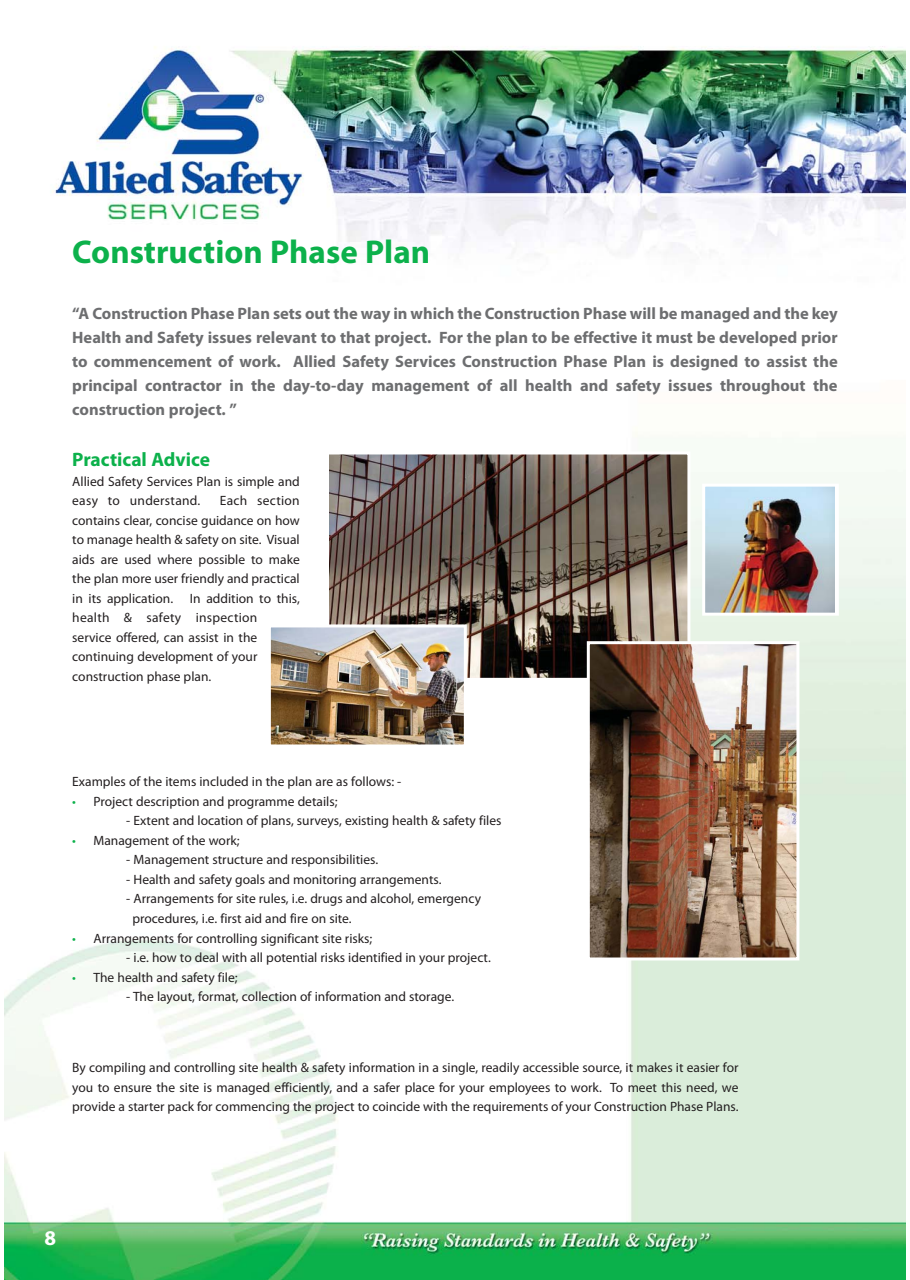
<style>
.page{position:relative;width:910px;height:1280px;background:#fff}
.page>*{position:absolute;margin:0;border:0;box-sizing:border-box;transform-origin:0 0}
.t1{font:700 33px "Myriad Pro";color:#0cb14b}
.t2{font:700 21px "Myriad Pro";color:#fff}
.t3{font:700 19.5px "Myriad Pro";color:#0cb14b}
.t4{font:700 16.5px/24px "Myriad Pro";color:#6d6e70;text-align:justify}
.t5{font:13.5px/19.5px "Myriad Pro";color:#231f20}
.s1{color:#0cb14b}
</style>
<div class="page">
<img style="left:4px;top:46px;width:902px;height:1234px">
<img style="left:329px;top:455px;width:357px;height:222px">
<div style="left:322px;top:451px;width:368px;height:230px;border:3px solid #fff"></div>
<img style="left:706px;top:488px;width:128px;height:124px">
<div style="left:702px;top:484px;width:137px;height:132px;border:3px solid #fff"></div>
<img style="left:272px;top:628px;width:191px;height:115px">
<div style="left:268px;top:624px;width:199px;height:123px;border:3px solid #fff"></div>
<img style="left:591px;top:645px;width:204px;height:311px">
<div style="left:587px;top:641px;width:212px;height:319px;border:3px solid #fff"></div>
<h1 class="t1" style="left:72px;top:240px;width:359px">Construction Phase Plan</h1>
<p class="t4" style="left:72px;top:303px;width:767px">“A Construction Phase Plan sets out the way in which the Construction Phase will be managed and the key Health and Safety issues relevant to that project. For the plan to be effective it must be developed prior to commencement of work. Allied Safety Services Construction Phase Plan is designed to assist the principal contractor in the day-to-day management of all health and safety issues throughout the construction project. ”</p>
<h3 class="t3" style="left:72px;top:452px;width:139px">Practical Advice</h3>
<p class="t5" style="left:72px;top:473px;width:229px">Allied Safety Services Plan is simple and easy to understand.</p>
<p class="t5" style="left:72px;top:492px;width:229px;text-indent:148px">Each section contains clear, concise guidance on how to manage health &amp; safety on site. Visual aids are used where possible to make the plan more user friendly and practical in its application. In addition to this, health &amp; safety inspection service offered, can assist in the continuing development of your construction phase plan.</p>
<p class="t5" style="left:72px;top:773px;width:331px">Examples of the items included in the plan are as follows: -</p>
<p class="t5" style="left:72px;top:793px;width:267px"><span class="s1">•</span> Project description and programme details;</p>
<p class="t5" style="left:126px;top:812px;width:377px">- Extent and location of plans, surveys, existing health &amp; safety files</p>
<p class="t5" style="left:72px;top:832px;width:169px"><span class="s1">•</span> Management of the work;</p>
<p class="t5" style="left:126px;top:851px;width:253px">- Management structure and responsibilities.</p>
<p class="t5" style="left:126px;top:871px;width:317px">- Health and safety goals and monitoring arrangements.</p>
<p class="t5" style="left:133px;top:890px;width:350px;text-indent:-6px">- Arrangements for site rules, i.e. drugs and alcohol, emergency procedures, i.e. first aid and fire on site.</p>
<p class="t5" style="left:72px;top:929px;width:302px"><span class="s1">•</span> Arrangements for controlling significant site risks;</p>
<p class="t5" style="left:126px;top:949px;width:366px">- i.e. how to deal with all potential risks identified in your project.</p>
<p class="t5" style="left:72px;top:968px;width:167px"><span class="s1">•</span> The health and safety file;</p>
<p class="t5" style="left:126px;top:988px;width:329px">- The layout, format, collection of information and storage.</p>
<p class="t5" style="left:72px;top:1059px;width:668px;text-align:justify">By compiling and controlling site health &amp; safety information in a single, readily accessible source, it makes it easier for you to ensure the site is managed efficiently, and a safer place for your employees to work. To meet this need, we provide a starter pack for commencing the project to coincide with the requirements of your Construction Phase Plans.</p>
<h2 class="t2" style="left:45px;top:1230px;width:13px">8</h2>
</div>
